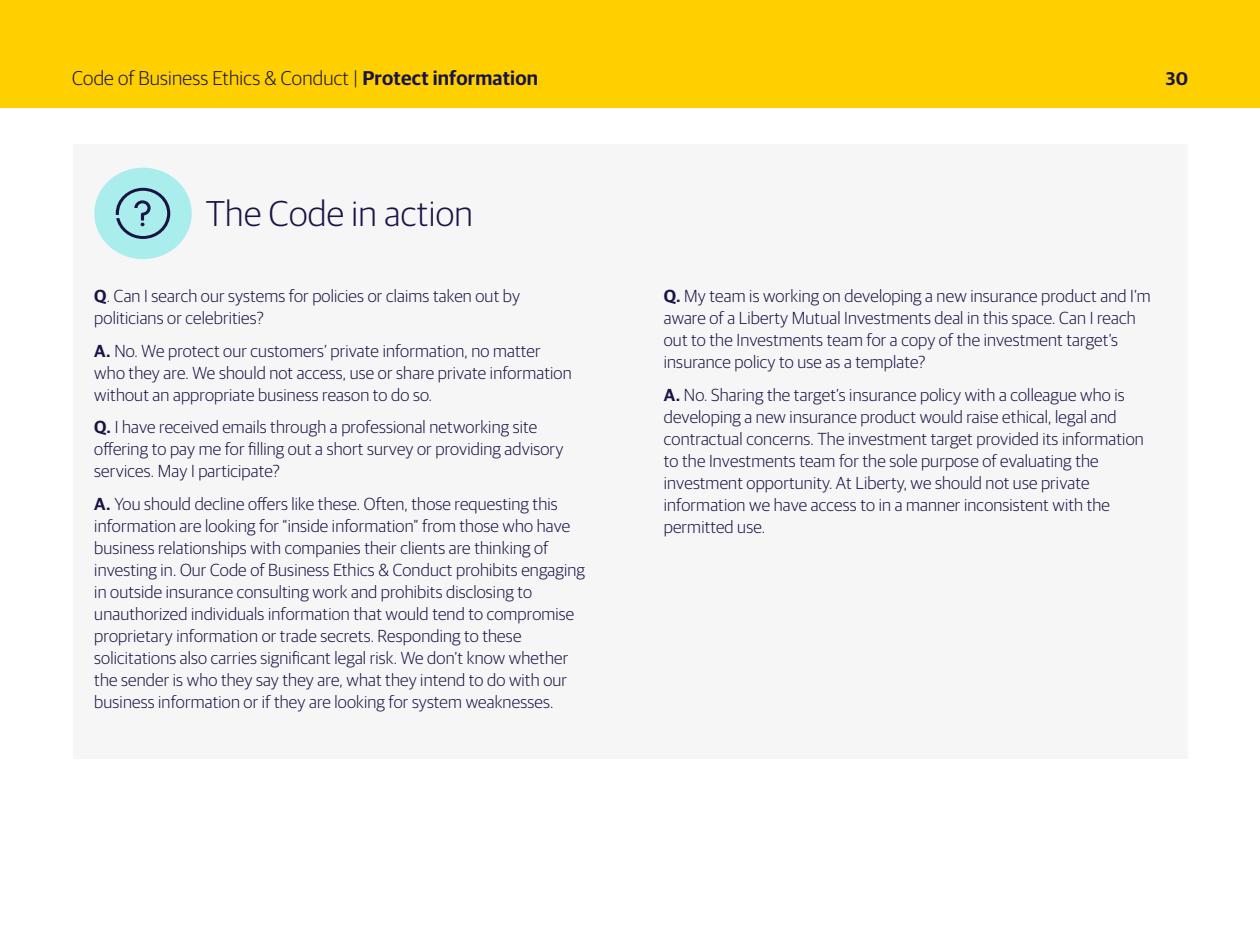
<style>
.page{position:relative;width:1260px;height:936px;background:#fff}
.page>*{position:absolute;margin:0;border:0;box-sizing:border-box;transform-origin:0 0}
.t1{font:300 36px "Guardian Sans";letter-spacing:.01em;color:#1a1446}
.t2{font:300 20px "Guardian Sans";letter-spacing:.01em;color:#1a1446}
.t3{font:600 18.4px "Guardian Sans";color:#1a1446}
.t4{font:300 17.6px/22px "Guardian Sans";letter-spacing:.01em;color:#1a1446}
.s1{font-weight:600}
</style>
<div class="page">
<div style="left:73px;top:144px;width:1114px;height:615px;background:#f5f5f5"></div>
<div style="left:94px;top:168px;width:98px;height:91px;background:#aaeded;border-radius:50%"></div>
<svg style="left:116px;top:188px;width:54px;height:51px"></svg>
<div style="left:0;top:0;width:1260px;height:108px;background:#ffd000"></div>
<p class="t2" style="left:72px;top:64px;width:468px">Code of Business Ethics &amp; Conduct | <span class="s1">Protect information</span></p>
<p class="t3" style="left:1166px;top:65px;width:24px">30</p>
<h1 class="t1" style="left:206px;top:188px;width:269px">The Code in action</h1>
<p class="t4" style="left:94px;top:284px;width:427px"><span class="s1">Q</span>. Can I search our systems for policies or claims taken out by politicians or celebrities?</p>
<p class="t4" style="left:94px;top:338px;width:479px"><span class="s1">A.</span> No. We protect our customers’ private information, no matter who they are. We should not access, use or share private information without an appropriate business reason to do so.</p>
<p class="t4" style="left:94px;top:415px;width:471px"><span class="s1">Q.</span> I have received emails through a professional networking site offering to pay me for filling out a short survey or providing advisory services. May I participate?</p>
<p class="t4" style="left:94px;top:492px;width:492px"><span class="s1">A.</span> You should decline offers like these. Often, those requesting this information are looking for “inside information” from those who have business relationships with companies their clients are thinking of investing in. Our Code of Business Ethics &amp; Conduct prohibits engaging in outside insurance consulting work and prohibits disclosing to unauthorized individuals information that would tend to compromise proprietary information or trade secrets. Responding to these solicitations also carries significant legal risk. We don’t know whether the sender is who they say they are, what they intend to do with our business information or if they are looking for system weaknesses.</p>
<p class="t4" style="left:664px;top:284px;width:488px"><span class="s1">Q.</span> My team is working on developing a new insurance product and I’m aware of a Liberty Mutual Investments deal in this space. Can I reach out to the Investments team for a copy of the investment target’s insurance policy to use as a template?</p>
<p class="t4" style="left:664px;top:382px;width:481px"><span class="s1">A.</span> No. Sharing the target’s insurance policy with a colleague who is developing a new insurance product would raise ethical, legal and contractual concerns. The investment target provided its information to the Investments team for the sole purpose of evaluating the investment opportunity. At Liberty, we should not use private information we have access to in a manner inconsistent with the permitted use.</p>
</div>
